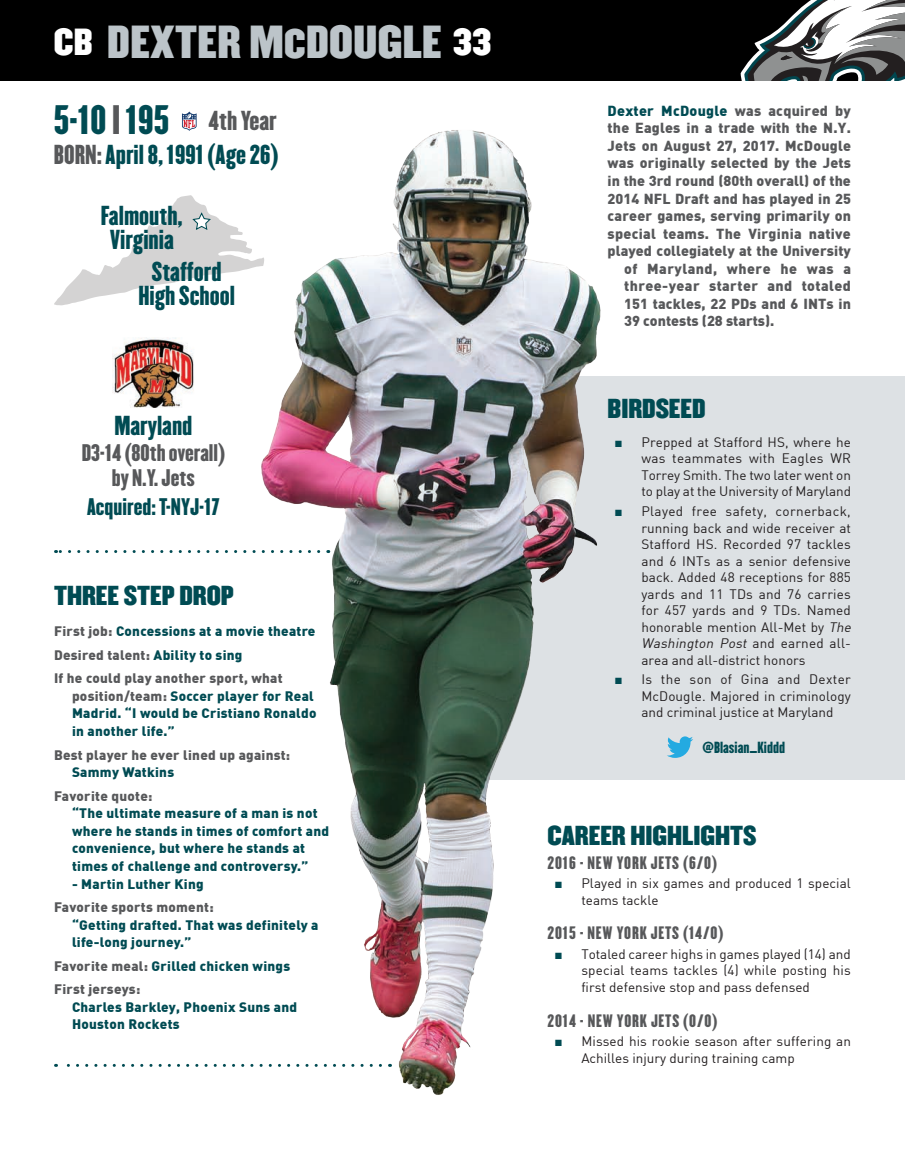
<style>
.page{position:relative;width:905px;height:1175px;background:#fff}
.page>*{position:absolute;margin:0;border:0;box-sizing:border-box;transform-origin:0 0}
.t1{font:40.5px "Champion HTF Middleweight";letter-spacing:.01em;color:#bcc4c9}
.t2{font:36px "Champion HTF Lightweight";color:#004b53}
.t3{font:24px/24px "Champion HTF Lightweight";color:#004b53;text-align:center}
.t4{font:24px "Champion HTF Middleweight";color:#004b53}
.t5{font:24px "Champion HTF Lightweight";color:#57585a}
.t6{font:21px/25.5px "Champion HTF Lightweight";color:#57585a;text-align:center}
.t7{font:21px "Champion HTF Lightweight";color:#004b53}
.t8{font:15.75px "Champion HTF Lightweight";letter-spacing:.05em;color:#57585a}
.t9{font:900 14.25px "DIN";letter-spacing:.01em;color:#57585a}
.t10{font:900 14.25px "DIN";letter-spacing:.03em;color:#57585a}
.t11{font:900 14.25px "DIN";letter-spacing:.02em;color:#004b53}
.t12{font:14.1px "Champion HTF Lightweight";color:#004b53}
.t13{font:13.5px/16.5px "DIN";letter-spacing:.005em;color:#231f20}
.t14{font:900 13.5px/17.5px "DIN";letter-spacing:.02em;color:#004b53}
.t15{font:900 13.5px/23.5px "DIN";letter-spacing:.02em;color:#57585a}
.s1{font-size:33px;color:#fff}
.s2{font-size:36px}
.s3{color:#57585a}
.s4{color:#004b53}
.s5{font-family:"Arial";color:#004b53}
.s6{font-style:italic}
</style>
<div class="page">
<div style="left:470px;top:376px;width:434px;height:403px;background:#dde1e4"></div>
<div style="left:0;top:0;width:904px;height:80px;background:#000"></div>
<svg style="left:740px;top:0;width:164px;height:80px"></svg>
<svg style="left:182px;top:111px;width:15px;height:20px"></svg>
<svg style="left:56px;top:550px;width:199px;height:3px"></svg>
<img style="left:112px;top:337px;width:82px;height:70px">
<svg style="left:54px;top:195px;width:201px;height:110px"></svg>
<svg style="left:667px;top:736px;width:26px;height:22px"></svg>
<svg style="left:56px;top:1063px;width:198px;height:3px"></svg>
<img style="left:255px;top:130px;width:352px;height:965px">
<h1 class="t1" style="left:54px;top:15px;width:439px"><span class="s1">CB</span> DEXTER M<span class="s2">C</span>DOUGLE <span class="s1">33</span></h1>
<h2 class="t2" style="left:54px;top:97px;width:117px">5-10 <span class="s3">|</span> 195</h2>
<h3 class="t3" style="left:54px;top:143px;width:226px"><span class="s3">BORN:</span> April 8, 1991 (Age 26)</h3>
<h3 class="t5" style="left:208px;top:105px;width:70px">4th Year</h3>
<h3 class="t3" style="left:101px;top:204px;width:84px">Falmouth,<br>Virginia</h3>
<h3 class="t3" style="left:138px;top:260px;width:98px">Stafford<br>High School</h3>
<h3 class="t3" style="left:114px;top:414px;width:80px">Maryland</h3>
<h3 class="t6" style="left:82px;top:440px;width:145px">D3-14 (80th overall) by N.Y. Jets</h3>
<h3 class="t7" style="left:87px;top:493px;width:134px">Acquired: T-NYJ-17</h3>
<h3 class="t4" style="left:54px;top:580px;width:181px">THREE STEP DROP</h3>
<p class="t15" style="left:54px;top:619px;width:263px">First job: <span class="s4">Concessions at a movie theatre<br></span>Desired talent: <span class="s4">Ability to sing<br></span>If he could play another sport, what</p>
<p class="t14" style="left:72px;top:686px;width:246px"><span class="s3">position/team:</span> Soccer player for Real<br>Madrid. “I would be Cristiano Ronaldo in another life.”</p>
<p class="t15" style="left:54px;top:742px;width:238px">Best player he ever lined up against:</p>
<p class="t14" style="left:72px;top:762px;width:104px">Sammy Watkins</p>
<p class="t15" style="left:54px;top:783px;width:100px">Favorite quote:</p>
<p class="t14" style="left:72px;top:804px;width:259px">“The ultimate measure of a man is not where he stands in times of comfort and convenience, but where he stands at times of challenge and controversy.”</p>
<p class="t14" style="left:72px;top:874px;width:133px">- Martin Luther King</p>
<p class="t15" style="left:54px;top:894px;width:161px">Favorite sports moment:</p>
<p class="t14" style="left:72px;top:915px;width:248px">“Getting drafted. That was definitely a life-long journey.”</p>
<p class="t15" style="left:54px;top:953px;width:238px">Favorite meal: <span class="s4">Grilled chicken wings<br></span>First jerseys:</p>
<p class="t14" style="left:72px;top:997px;width:227px">Charles Barkley, Phoenix Suns and<br>Houston Rockets</p>
<p class="t11" style="left:607px;top:101px;width:245px">Dexter McDougle <span class="s3">was acquired by</span></p>
<p class="t9" style="left:607px;top:119px;width:245px">the Eagles in a trade with the N.Y.</p>
<p class="t9" style="left:607px;top:136px;width:245px">Jets on August 27, 2017. McDougle</p>
<p class="t9" style="left:607px;top:154px;width:245px">was originally selected by the Jets</p>
<p class="t9" style="left:607px;top:171px;width:245px">in the 3rd round (80th overall) of the</p>
<p class="t9" style="left:607px;top:189px;width:245px">2014 NFL Draft and has played in 25</p>
<p class="t9" style="left:607px;top:206px;width:245px">career games, serving primarily on</p>
<p class="t9" style="left:607px;top:224px;width:245px">special teams. The Virginia native</p>
<p class="t9" style="left:607px;top:241px;width:245px">played collegiately at the University</p>
<p class="t10" style="left:624px;top:259px;width:228px">of Maryland, where he was a</p>
<p class="t10" style="left:624px;top:277px;width:228px">three-year starter and totaled</p>
<p class="t9" style="left:624px;top:294px;width:228px">151 tackles, 22 PDs and 6 INTs in</p>
<p class="t9" style="left:624px;top:312px;width:152px">39 contests (28 starts).</p>
<h3 class="t4" style="left:607px;top:393px;width:99px">BIRDSEED</h3>
<p class="t13" style="left:641px;top:433px;width:211px;text-align:justify;text-indent:-27px"><span class="s5">■</span> Prepped at Stafford HS, where he was teammates with Eagles WR Torrey Smith. The two later went on to play at the University of Maryland</p>
<p class="t13" style="left:641px;top:502px;width:214px;text-indent:-27px"><span class="s5">■</span> Played free safety, cornerback, running back and wide receiver at<br>Stafford HS. Recorded 97 tackles and 6 INTs as a senior defensive back. Added 48 receptions for 885 yards and 11 TDs and 76 carries for 457 yards and 9 TDs. Named honorable mention All-Met by <span class="s6">The<br>Washington Post</span> a n d e a r n e d a l l - area and all-district honors</p>
<p class="t13" style="left:641px;top:671px;width:211px;text-align:justify;text-indent:-27px"><span class="s5">■</span> Is the son of Gina and Dexter McDougle. Majored in criminology and criminal justice at Maryland</p>
<p class="t12" style="left:702px;top:738px;width:84px">@Blasian_Kiddd</p>
<h3 class="t4" style="left:547px;top:819px;width:210px">CAREER HIGHLIGHTS</h3>
<p class="t8" style="left:547px;top:852px;width:171px">2016 - NEW YORK JETS (6/0)</p>
<p class="t13" style="left:581px;top:874px;width:271px;text-indent:-27px"><span class="s5">■</span> Played in six games and produced 1 special teams tackle</p>
<p class="t8" style="left:547px;top:922px;width:177px">2015 - NEW YORK JETS (14/0)</p>
<p class="t13" style="left:581px;top:945px;width:271px;text-align:justify;text-indent:-27px"><span class="s5">■</span> Totaled career highs in games played (14) and special teams tackles (4) while posting his first defensive stop and pass defensed</p>
<p class="t8" style="left:547px;top:1010px;width:171px">2014 - NEW YORK JETS (0/0)</p>
<p class="t13" style="left:581px;top:1032px;width:271px;text-indent:-27px"><span class="s5">■</span> Missed his rookie season after suffering an<br>Achilles injury during training camp</p>
</div>
